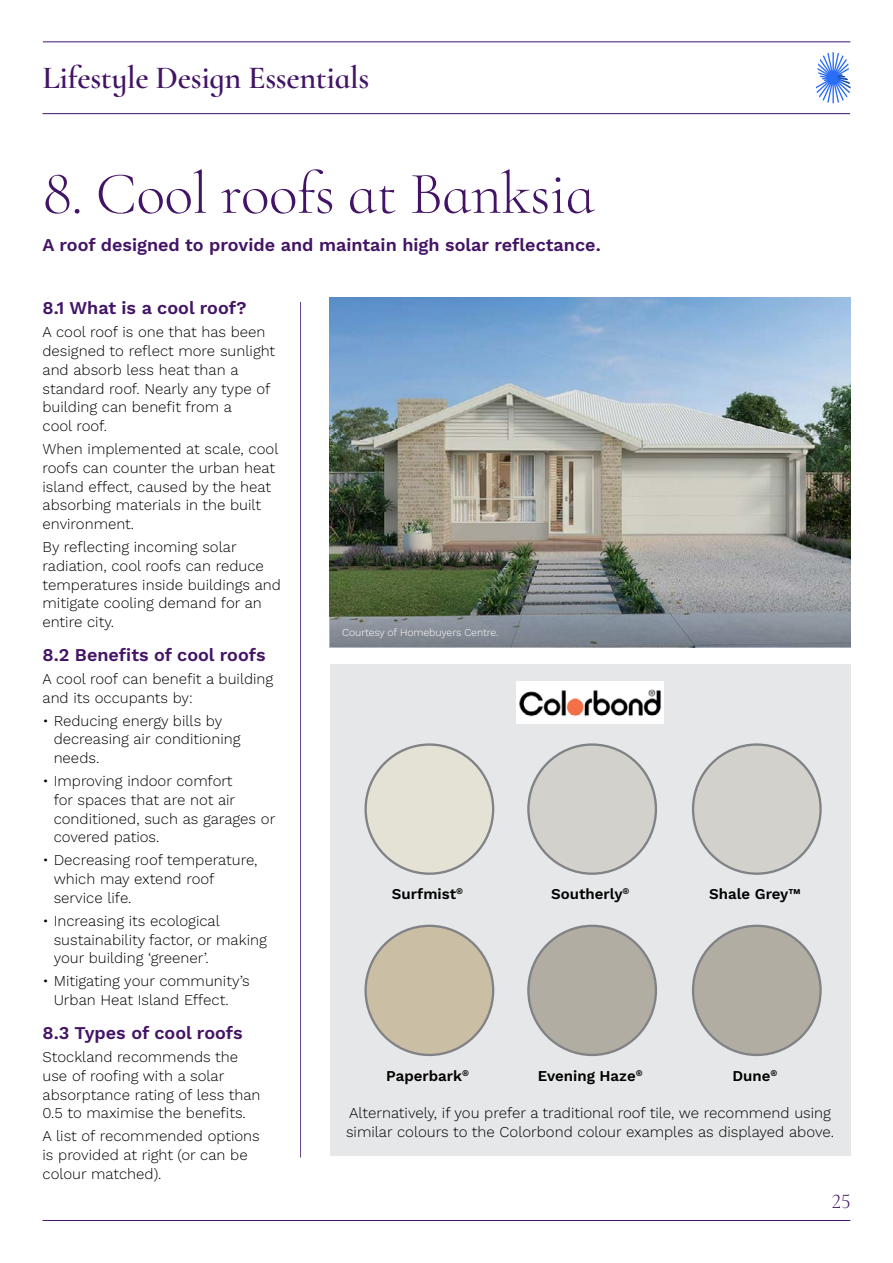
<style>
.page{position:relative;width:893px;height:1263px;background:#fff}
.page>*{position:absolute;margin:0;border:0;box-sizing:border-box;transform-origin:0 0}
.t1{font:300 60px "Cormorant Infant";letter-spacing:-.01em;color:#431465}
.t2{font:600 32.25px "Cormorant Infant";letter-spacing:-.01em;color:#431465}
.t3{font:300 21px "Cormorant Infant";color:#431465}
.t4{font:600 18px "Work Sans";color:#431465}
.t5{font:300 15px/18.8px "Work Sans";color:#000}
.t6{font:600 15px "Work Sans";color:#000}
.t7{font:300 10.5px "Work Sans";letter-spacing:-.01em;color:#fff}
</style>
<div class="page">
<hr style="left:43px;top:1220px;width:807px;height:1px;background:#431465">
<hr style="left:300px;top:302px;width:1px;height:855px;background:#694384">
<hr style="left:43px;top:42px;width:807px;height:1px;background:#431465">
<hr style="left:43px;top:113px;width:807px;height:1px;background:#431465">
<svg style="left:816px;top:52px;width:34px;height:51px"></svg>
<img style="left:330px;top:298px;width:520px;height:349px">
<div style="left:330px;top:664px;width:520px;height:491px;background:#e6e7e8"></div>
<img style="left:367px;top:746px;width:126px;height:128px">
<img style="left:528px;top:746px;width:128px;height:128px">
<img style="left:367px;top:926px;width:126px;height:129px">
<img style="left:528px;top:926px;width:128px;height:129px">
<img style="left:693px;top:746px;width:127px;height:128px">
<img style="left:693px;top:926px;width:127px;height:129px">
<img style="left:517px;top:681px;width:146px;height:42px">
<h2 class="t2" style="left:43px;top:58px;width:328px">Lifestyle Design Essentials</h2>
<h1 class="t1" style="left:43px;top:157px;width:554px">8. Cool roofs at Banksia</h1>
<p class="t4" style="left:43px;top:231px;width:560px">A roof designed to provide and maintain high solar reflectance.</p>
<p class="t4" style="left:43px;top:295px;width:206px">8.1 What is a cool roof?</p>
<p class="t5" style="left:43px;top:322px;width:234px">A cool roof is one that has been designed to reflect more sunlight and absorb less heat than a standard roof. Nearly any type of building can benefit from a<br>cool roof.</p>
<p class="t5" style="left:43px;top:439px;width:237px">When implemented at scale, cool roofs can counter the urban heat island effect, caused by the heat absorbing materials in the built environment.</p>
<p class="t5" style="left:43px;top:537px;width:240px">By reflecting incoming solar radiation, cool roofs can reduce temperatures inside buildings and mitigate cooling demand for an entire city.</p>
<p class="t4" style="left:43px;top:641px;width:225px">8.2 Benefits of cool roofs</p>
<p class="t5" style="left:43px;top:669px;width:232px">A cool roof can benefit a building and its occupants by:</p>
<p class="t5" style="left:54px;top:711px;width:188px;text-indent:-11px">• Reducing energy bills by decreasing air conditioning needs.</p>
<p class="t5" style="left:54px;top:771px;width:223px;text-indent:-11px">• Improving indoor comfort<br>for spaces that are not air conditioned, such as garages or covered patios.</p>
<p class="t5" style="left:54px;top:850px;width:205px;text-indent:-11px">• Decreasing roof temperature, which may extend roof service life.</p>
<p class="t5" style="left:54px;top:911px;width:215px;text-indent:-11px">• Increasing its ecological sustainability factor, or making your building ‘greener’.</p>
<p class="t5" style="left:54px;top:971px;width:198px;text-indent:-11px">• Mitigating your community’s<br>Urban Heat Island Effect.</p>
<p class="t4" style="left:43px;top:1019px;width:202px">8.3 Types of cool roofs</p>
<p class="t5" style="left:43px;top:1047px;width:219px">Stockland recommends the use of roofing with a solar absorptance rating of less than<br>0.5 to maximise the benefits.</p>
<p class="t5" style="left:43px;top:1126px;width:219px">A list of recommended options is provided at right (or can be colour matched).</p>
<p class="t7" style="left:342px;top:624px;width:158px">Courtesy of Homebuyers Centre.</p>
<p class="t6" style="left:392px;top:883px;width:73px">Surfmist<sup>®</sup></p>
<p class="t6" style="left:551px;top:883px;width:80px">Southerly<sup>®</sup></p>
<p class="t6" style="left:709px;top:883px;width:93px">Shale Grey™</p>
<p class="t6" style="left:732px;top:1064px;width:46px">Dune<sup>®</sup></p>
<p class="t5" style="left:346px;top:1102px;width:489px;line-height:19.5px">Alternatively, if you prefer a traditional roof tile, we recommend using similar colours to the Colorbond colour examples as displayed above.</p>
<p class="t6" style="left:386px;top:1064px;width:84px">Paperbark<sup>®</sup></p>
<p class="t6" style="left:538px;top:1064px;width:106px">Evening Haze<sup>®</sup></p>
<h3 class="t3" style="left:832px;top:1188px;width:20px">25</h3>
</div>
